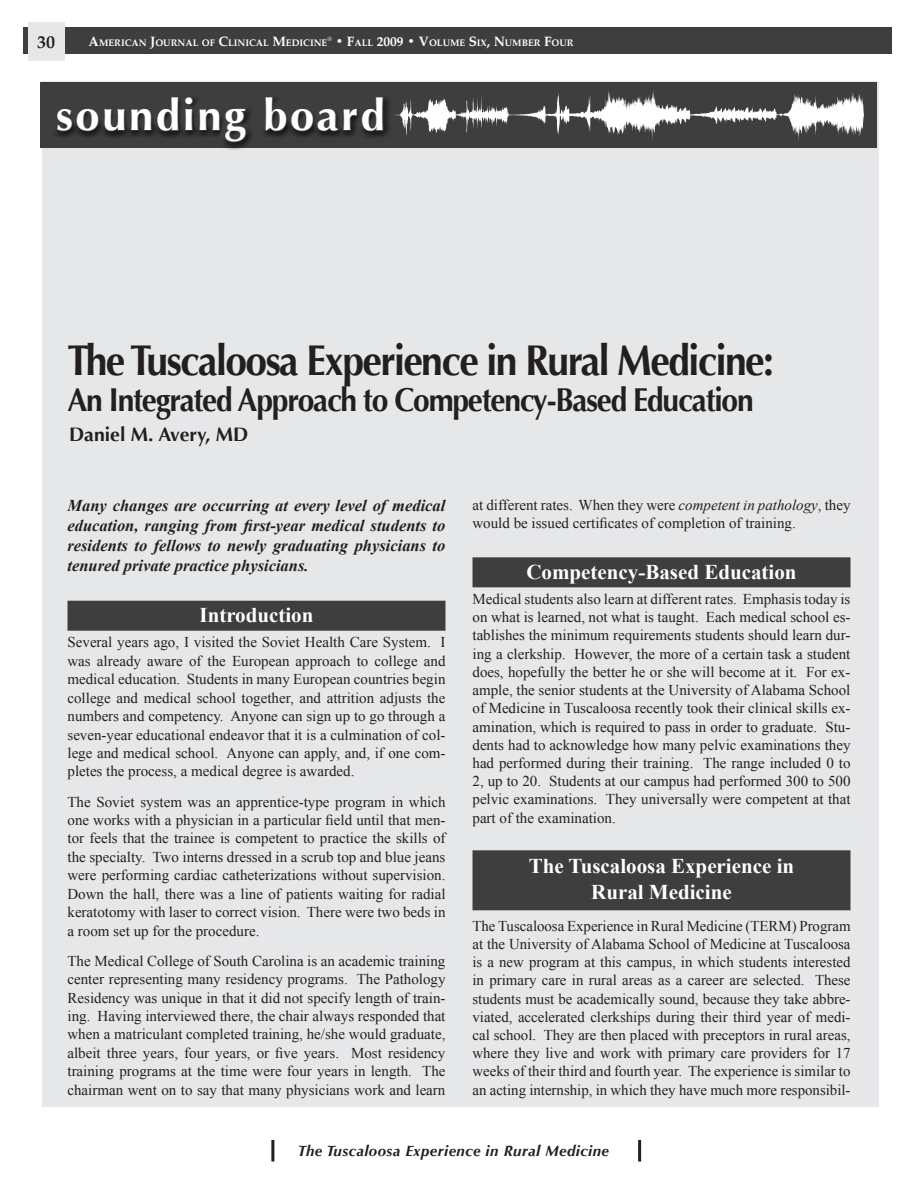
<style>
.page{position:relative;width:918px;height:1188px;background:#fff}
.page>*{position:absolute;margin:0;border:0;box-sizing:border-box;transform-origin:0 0}
.t1{font:700 43.5px "Optima";letter-spacing:.06em;color:#fff}
.Headline{font:700 42.9px "Optima";letter-spacing:-.04em;color:#231f20;scale:.91 1}
.Headline-2{font:700 33px "Optima";letter-spacing:-.04em;color:#231f20;scale:.91 1}
.Rev_Sub_Head_2_Lines{font:700 21px/25.5px "Times New Roman";color:#fff;text-align:center}
.Rev_Sub_Head{font:700 21px "Times New Roman";color:#fff}
.BYLINE{font:700 19.5px "Optima";color:#231f20}
.t2{font:700 18px "Palatino";color:#231f20}
.Body_Text{font:italic 700 16.5px/20.2px "Times New Roman";color:#231f20;text-align:justify}
.Body_Text-2{font:15px/18.3px "Times New Roman";color:#231f20;text-align:justify}
.t3{font:italic 700 15px "Optima";letter-spacing:.03em;color:#231f20}
.t4{font:700 9.45px "Palatino";color:#fff}
.t5{font:700 6.15px "Palatino";color:#fff}
.s1{font-size:13.5px}
.s2{font-style:italic}
</style>
<div class="page">
<div style="left:42px;top:81px;width:837px;height:1026px;background:#e6e7e9"></div>
<div style="left:23px;top:27px;width:869px;height:27px;background:#3e3e3f"></div>
<div style="left:28px;top:22px;width:37px;height:39px;background:#e6e7e9"></div>
<hr style="left:271px;top:1140px;width:3px;height:22px;background:#231f20">
<hr style="left:638px;top:1140px;width:3px;height:22px;background:#231f20">
<div style="left:40px;top:82px;width:838px;height:66px;background:#3e3e3f"></div>
<svg style="left:395px;top:91px;width:469px;height:50px"></svg>
<div style="left:50px;top:91px;width:342px;height:59px;background:#231f20;opacity:.6"></div>
<svg style="left:55px;top:95px;width:193px;height:48px"></svg>
<svg style="left:264px;top:95px;width:121px;height:38px"></svg>
<div style="left:68px;top:601px;width:378px;height:30px;background:#3e3e3f"></div>
<div style="left:472px;top:557px;width:378px;height:30px;background:#3e3e3f"></div>
<div style="left:472px;top:850px;width:378px;height:60px;background:#3e3e3f"></div>
<p class="t2" style="left:37px;top:26px;width:19px">30</p>
<p class="t4" style="left:335px;top:35px;width:240px"><span class="s1">• F</span>ALL <span class="s1">2009 • V</span>OLUME <span class="s1">S</span>IX<span class="s1">, N</span>UMBER <span class="s1">F</span>OUR</p>
<p class="t4" style="left:89px;top:35px;width:240px"><span class="s1">A</span>MERICAN <span class="s1">J</span>OURNAL OF <span class="s1">C</span>LINICAL <span class="s1">M</span>EDICINE</p>
<p class="t5" style="left:327px;top:34px;width:6px">®</p>
<h1 class="t1" style="left:56px;top:90px;width:330px">sounding board</h1>
<p class="Headline" style="left:68px;top:336px;width:778px">The Tuscaloosa Experience in Rural Medicine:</p>
<p class="Headline-2" style="left:68px;top:381px;width:756px">An Integrated Approach to Competency-Based Education</p>
<p class="BYLINE" style="left:69px;top:424px;width:181px">Daniel M. Avery, MD</p>
<p class="Body_Text" style="left:68px;top:495px;width:379px">Many changes are occurring at every level of medical education, ranging from first-year medical students to residents to fellows to newly graduating physicians to tenured private practice physicians.</p>
<p class="Rev_Sub_Head" style="left:200px;top:601px;width:115px">Introduction</p>
<p class="Body_Text-2" style="left:68px;top:633px;width:380px">Several years ago, I visited the Soviet Health Care System. I was already aware of the European approach to college and medical education. Students in many European countries begin college and medical school together, and attrition adjusts the numbers and competency. Anyone can sign up to go through a seven-year educational endeavor that it is a culmination of col&shy;lege and medical school. Anyone can apply, and, if one com&shy;pletes the process, a medical degree is awarded.</p>
<p class="Body_Text-2" style="left:68px;top:792px;width:380px">The Soviet system was an apprentice-type program in which one works with a physician in a particular field until that men&shy;tor feels that the trainee is competent to practice the skills of the specialty. Two interns dressed in a scrub top and blue jeans were performing cardiac catheterizations without supervision.<br>Down the hall, there was a line of patients waiting for radial keratotomy with laser to correct vision. There were two beds in a room set up for the procedure.</p>
<p class="Body_Text-2" style="left:68px;top:951px;width:380px">The Medical College of South Carolina is an academic training center representing many residency programs. The Pathology Residency was unique in that it did not specify length of train&shy;ing. Having interviewed there, the chair always responded that when a matriculant completed training, he/she would graduate, albeit three years, four years, or five years. Most residency training programs at the time were four years in length. The chairman went on to say that many physicians work and learn</p>
<p class="Body_Text-2" style="left:472px;top:496px;width:380px">at different rates. When they were <span class="s2">competent in pathology</span>, they would be issued certificates of completion of training.</p>
<p class="Rev_Sub_Head" style="left:526px;top:557px;width:272px">Competency-Based Education</p>
<p class="Body_Text-2" style="left:472px;top:590px;width:380px">Medical students also learn at different rates. Emphasis today is on what is learned, not what is taught. Each medical school es&shy;tablishes the minimum requirements students should learn dur&shy;ing a clerkship. However, the more of a certain task a student does, hopefully the better he or she will become at it. For ex&shy;ample, the senior students at the University of Alabama School of Medicine in Tuscaloosa recently took their clinical skills ex&shy;amination, which is required to pass in order to graduate. Stu&shy;dents had to acknowledge how many pelvic examinations they had performed during their training. The range included 0 to 2, up to 20. Students at our campus had performed 300 to 500 pelvic examinations. They universally were competent at that part of the examination.</p>
<p class="Rev_Sub_Head_2_Lines" style="left:529px;top:853px;width:267px">The Tuscaloosa Experience in<br>Rural Medicine</p>
<p class="Body_Text-2" style="left:472px;top:916px;width:380px">The Tuscaloosa Experience in Rural Medicine (TERM) Program at the University of Alabama School of Medicine at Tuscaloosa is a new program at this campus, in which students interested in primary care in rural areas as a career are selected. These students must be academically sound, because they take abbre&shy;viated, accelerated clerkships during their third year of medi&shy;cal school. They are then placed with preceptors in rural areas, where they live and work with primary care providers for 17 weeks of their third and fourth year. The experience is similar to an acting internship, in which they have much more responsibil-</p>
<p class="t3" style="left:298px;top:1142px;width:313px">The Tuscaloosa Experience in Rural Medicine</p>
</div>
